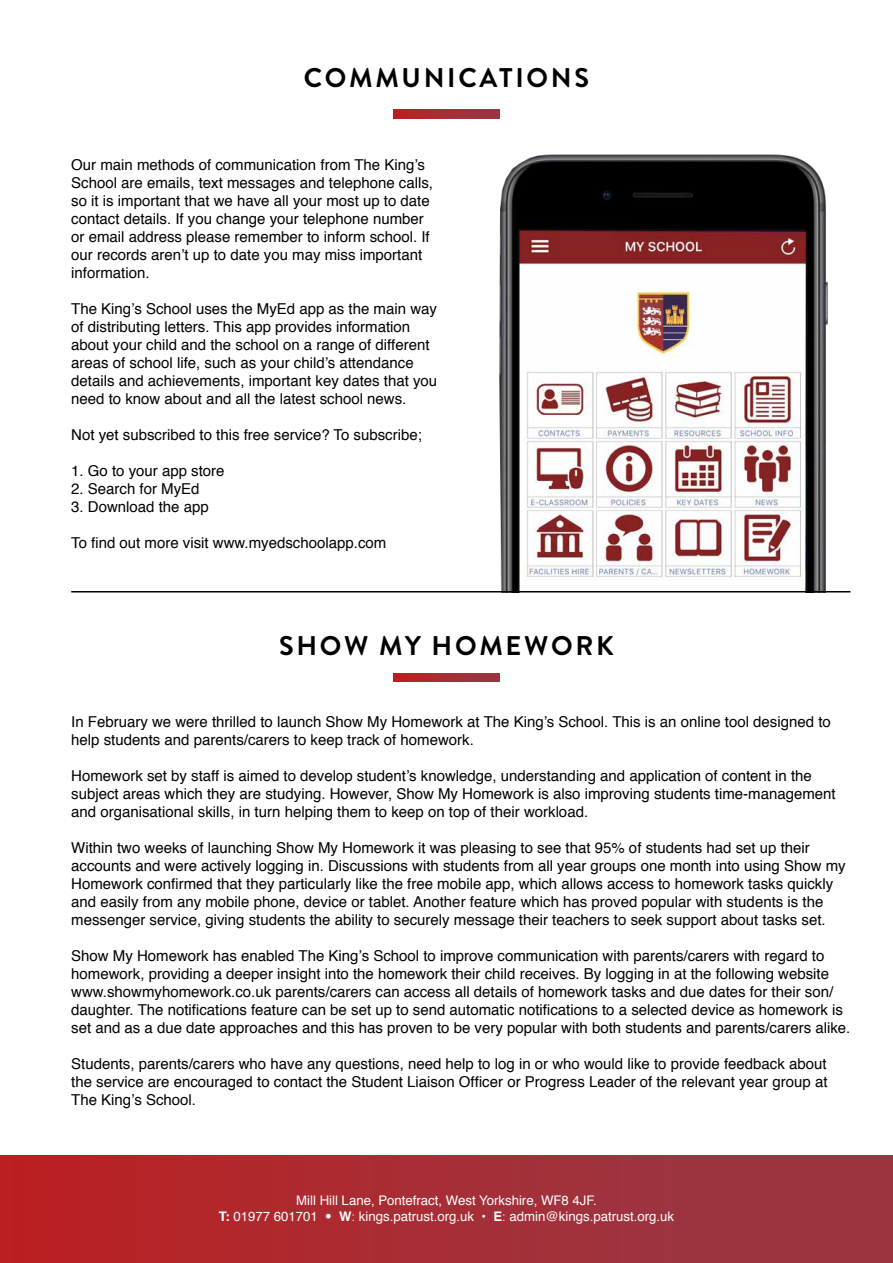
<style>
.page{position:relative;width:893px;height:1263px;background:#fff}
.page>*{position:absolute;margin:0;border:0;box-sizing:border-box;transform-origin:0 0}
.t1{font:700 27px "Brandon Grotesque";letter-spacing:.1em;color:#000}
.t2{font:15px/18px "Helvetica";color:#000}
.t3{font:13.2px/16.5px "Helvetica";color:#fff;text-align:center}
.s1{font-weight:700}
.s2{font-weight:300}
</style>
<div class="page">
<svg style="left:393px;top:110px;width:107px;height:8px"></svg>
<div style="left:0;top:1155px;width:893px;height:108px;background:linear-gradient(to right,#ba2123,#963846)"></div>
<img style="left:499px;top:154px;width:329px;height:437px">
<hr style="left:71px;top:591px;width:779px;height:1px;background:#000">
<svg style="left:393px;top:673px;width:107px;height:8px"></svg>
<h1 class="t1" style="left:304px;top:59px;width:287px">COMMUNICATIONS</h1>
<p class="t2" style="left:71px;top:156px;width:363px">Our main methods of communication from The King’s School are emails, text messages and telephone calls, so it is important that we have all your most up to date contact details. If you change your telephone number or email address please remember to inform school. If our records aren’t up to date you may miss important information.</p>
<p class="t2" style="left:71px;top:300px;width:368px">The King’s School uses the MyEd app as the main way of distributing letters. This app provides information about your child and the school on a range of different areas of school life, such as your child’s attendance details and achievements, important key dates that you need to know about and all the latest school news.</p>
<p class="t2" style="left:71px;top:426px;width:352px">Not yet subscribed to this free service? To subscribe;</p>
<p class="t2" style="left:71px;top:462px;width:155px">1. Go to your app store</p>
<p class="t2" style="left:71px;top:480px;width:130px">2. Search for MyEd</p>
<p class="t2" style="left:71px;top:498px;width:139px">3. Download the app</p>
<p class="t2" style="left:71px;top:534px;width:317px">To find out more visit www.myedschoolapp.com</p>
<h1 class="t1" style="left:279px;top:626px;width:336px">SHOW MY HOMEWORK</h1>
<p class="t2" style="left:71px;top:713px;width:761px">In February we were thrilled to launch Show My Homework at The King’s School. This is an online tool designed to help students and parents/carers to keep track of homework.</p>
<p class="t2" style="left:71px;top:767px;width:766px">Homework set by staff is aimed to develop student’s knowledge, understanding and application of content in the subject areas which they are studying. However, Show My Homework is also improving students time-management and organisational skills, in turn helping them to keep on top of their workload.</p>
<p class="t2" style="left:71px;top:839px;width:776px">Within two weeks of launching Show My Homework it was pleasing to see that 95% of students had set up their accounts and were actively logging in. Discussions with students from all year groups one month into using Show my Homework confirmed that they particularly like the free mobile app, which allows access to homework tasks quickly and easily from any mobile phone, device or tablet. Another feature which has proved popular with students is the messenger service, giving students the ability to securely message their teachers to seek support about tasks set.</p>
<p class="t2" style="left:71px;top:947px;width:781px">Show My Homework has enabled The King’s School to improve communication with parents/carers with regard to homework, providing a deeper insight into the homework their child receives. By logging in at the following website www.showmyhomework.co.uk parents/carers can access all details of homework tasks and due dates for their son/ daughter. The notifications feature can be set up to send automatic notifications to a selected device as homework is set and as a due date approaches and this has proven to be very popular with both students and parents/carers alike.</p>
<p class="t2" style="left:71px;top:1055px;width:758px;text-align:justify">Students, parents/carers who have any questions, need help to log in or who would like to provide feedback about the service are encouraged to contact the Student Liaison Officer or Progress Leader of the relevant year group at The King’s School.</p>
<p class="t3" style="left:219px;top:1192px;width:457px">Mill Hill Lane, Pontefract, West Yorkshire, WF8 4JF.<br><span class="s1">T:</span> 01977 601701 <span class="s2">•</span> <span class="s1">W</span><span class="s2">:</span> kings.patrust.org.uk <span class="s1">• E</span><span class="s2">:</span> admin@kings.patrust.org.uk</p>
</div>
